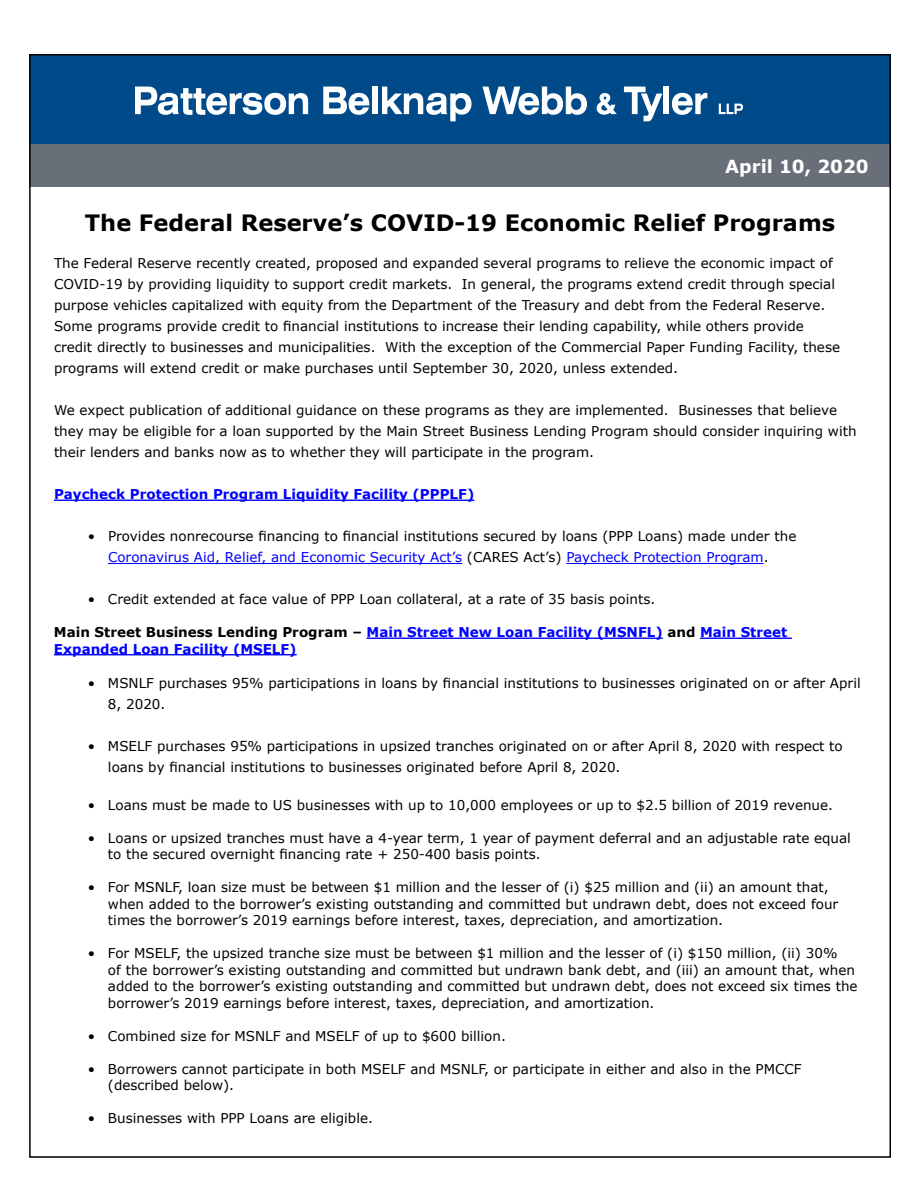
<style>
.page{position:relative;width:918px;height:1188px;background:#fff}
.page>*{position:absolute;margin:0;border:0;box-sizing:border-box;transform-origin:0 0}
.t1{font:700 22.5px "Verdana";color:#000}
.t2{font:700 18px "Verdana";color:#fff}
.t3{font:13.5px/21px "Verdana";color:#000}
.t4{font:700 13.5px/16.5px "Verdana";color:#00f}
.s1{color:#00f}
.s2{color:#000}
</style>
<div class="page">
<div style="left:29px;top:54px;width:862px;height:106px;background:#004a8a"></div>
<div style="left:29px;top:145px;width:862px;height:42px;background:#696f78"></div>
<svg style="left:135px;top:87px;width:173px;height:28px"></svg>
<svg style="left:323px;top:87px;width:46px;height:28px"></svg>
<div style="left:372px;top:87px;width:6px;height:27px;background:#fff"></div>
<svg style="left:382px;top:87px;width:90px;height:34px"></svg>
<svg style="left:482px;top:87px;width:105px;height:28px"></svg>
<svg style="left:597px;top:93px;width:20px;height:22px"></svg>
<svg style="left:624px;top:87px;width:38px;height:34px"></svg>
<div style="left:664px;top:87px;width:5px;height:27px;background:#fff"></div>
<svg style="left:672px;top:93px;width:35px;height:22px"></svg>
<svg style="left:719px;top:104px;width:24px;height:10px"></svg>
<hr style="left:54px;top:500px;width:420px;height:1px;background:#00f">
<hr style="left:108px;top:563px;width:354px;height:1px;background:#00f">
<hr style="left:566px;top:563px;width:198px;height:1px;background:#00f">
<hr style="left:367px;top:638px;width:296px;height:1px;background:#00f">
<hr style="left:700px;top:638px;width:92px;height:1px;background:#00f">
<hr style="left:54px;top:654px;width:243px;height:1px;background:#00f">
<h2 class="t2" style="left:725px;top:154px;width:145px">April 10, 2020</h2>
<h1 class="t1" style="left:85px;top:207px;width:752px">The Federal Reserve’s COVID-19 Economic Relief Programs</h1>
<p class="t3" style="left:54px;top:253px;width:788px">The Federal Reserve recently created, proposed and expanded several programs to relieve the economic impact of COVID-19 by providing liquidity to support credit markets. In general, the programs extend credit through special purpose vehicles capitalized with equity from the Department of the Treasury and debt from the Federal Reserve.<br>Some programs provide credit to financial institutions to increase their lending capability, while others provide credit directly to businesses and municipalities. With the exception of the Commercial Paper Funding Facility, these programs will extend credit or make purchases until September 30, 2020, unless extended.</p>
<p class="t3" style="left:54px;top:400px;width:804px">We expect publication of additional guidance on these programs as they are implemented. Businesses that believe they may be eligible for a loan supported by the Main Street Business Lending Program should consider inquiring with their lenders and banks now as to whether they will participate in the program.</p>
<p class="t4" style="left:54px;top:486px;width:422px">Paycheck Protection Program Liquidity Facility (PPPLF)</p>
<p class="t3" style="left:88px;top:526px;width:710px;text-align:center">• Provides nonrecourse financing to financial institutions secured by loans (PPP Loans) made under the<br><span class="s1">Coronavirus Aid, Relief, and Economic Security Act’s</span> (CARES Act’s) <span class="s1">Paycheck Protection Program</span>.</p>
<p class="t3" style="left:88px;top:589px;width:569px">• Credit extended at face value of PPP Loan collateral, at a rate of 35 basis points.</p>
<p class="t4" style="left:54px;top:624px;width:735px"><span class="s2">Main Street Business Lending Program –</span> Main Street New Loan Facility (MSNFL) <span class="s2">and</span> Main Street<br>Expanded Loan Facility (MSELF)</p>
<p class="t3" style="left:108px;top:673px;width:754px;text-indent:-20px">• MSNLF purchases 95% participations in loans by financial institutions to businesses originated on or after April<br>8, 2020.</p>
<p class="t3" style="left:108px;top:736px;width:736px;text-indent:-20px">• MSELF purchases 95% participations in upsized tranches originated on or after April 8, 2020 with respect to loans by financial institutions to businesses originated before April 8, 2020.</p>
<p class="t3" style="left:88px;top:794px;width:747px">• Loans must be made to US businesses with up to 10,000 employees or up to $2.5 billion of 2019 revenue.</p>
<p class="t3" style="left:108px;top:830px;width:745px;line-height:16.5px;text-indent:-20px">• Loans or upsized tranches must have a 4-year term, 1 year of payment deferral and an adjustable rate equal to the secured overnight financing rate + 250-400 basis points.</p>
<p class="t3" style="left:108px;top:879px;width:732px;line-height:16.5px;text-indent:-20px">• For MSNLF, loan size must be between $1 million and the lesser of (i) $25 million and (ii) an amount that, when added to the borrower’s existing outstanding and committed but undrawn debt, does not exceed four times the borrower’s 2019 earnings before interest, taxes, depreciation, and amortization.</p>
<p class="t3" style="left:108px;top:945px;width:751px;line-height:16.5px;text-indent:-20px">• For MSELF, the upsized tranche size must be between $1 million and the lesser of (i) $150 million, (ii) 30%<br>of the borrower’s existing outstanding and committed but undrawn bank debt, and (iii) an amount that, when added to the borrower’s existing outstanding and committed but undrawn debt, does not exceed six times the borrower’s 2019 earnings before interest, taxes, depreciation, and amortization.</p>
<p class="t3" style="left:88px;top:1025px;width:420px">• Combined size for MSNLF and MSELF of up to $600 billion.</p>
<p class="t3" style="left:108px;top:1061px;width:695px;line-height:16.5px;text-indent:-20px">• Borrowers cannot participate in both MSELF and MSNLF, or participate in either and also in the PMCCF (described below).</p>
<p class="t3" style="left:88px;top:1108px;width:287px">• Businesses with PPP Loans are eligible.</p>
</div>
